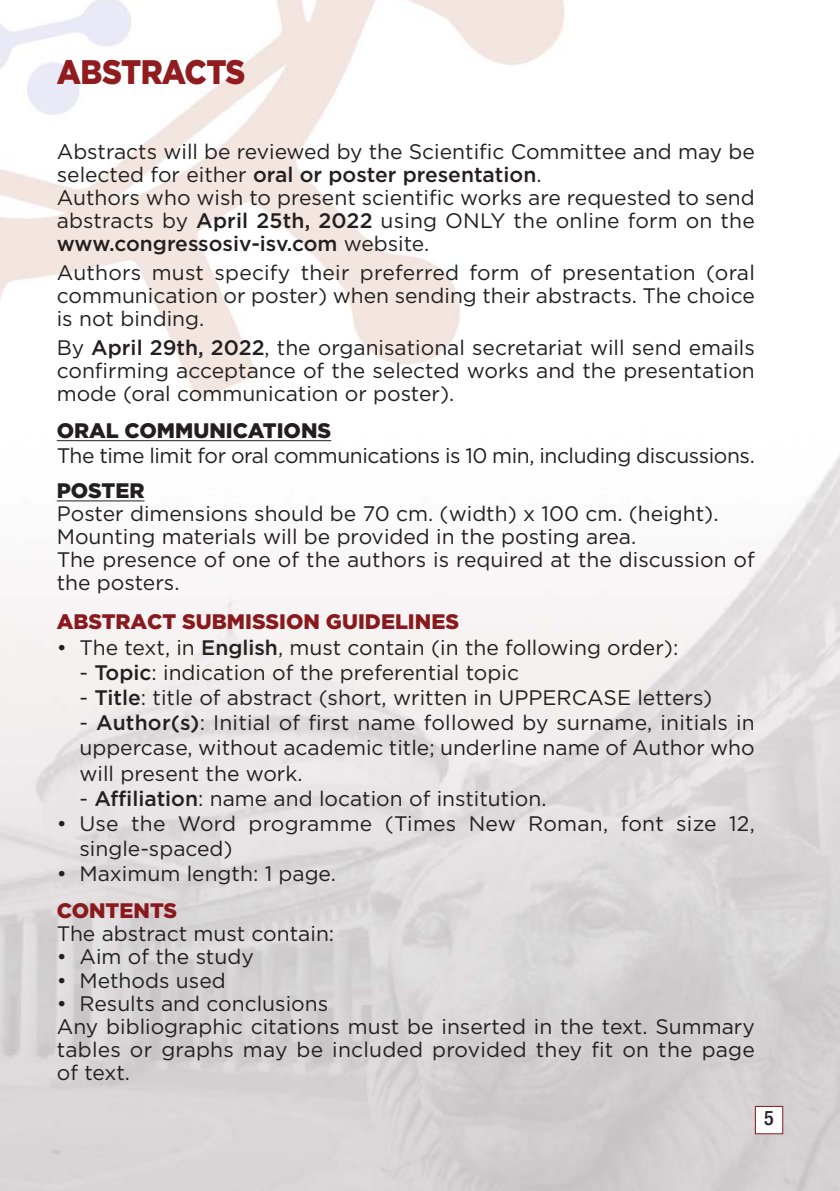
<style>
.page{position:relative;width:840px;height:1191px;background:#fff}
.page>*{position:absolute;margin:0;border:0;box-sizing:border-box;transform-origin:0 0}
.t1{font:900 34px "Gotham";letter-spacing:-.02em;color:#911c1f;scale:.9 1}
.t2{font:21px/23px "Gotham";color:#231f20}
.t3{font:21px "Gotham";letter-spacing:-.02em;color:#231f20}
.t4{font:900 21px "Gotham";color:#89191c}
.t5{font:900 21px "Gotham";color:#231f20}
.t6{font:500 condensed 20px "Helvetica Neue";color:#231f20}
.s1{font-weight:500}
</style>
<div class="page">
<img style="left:0;top:0;width:839px;height:1191px">
<div style="left:755px;top:1107px;width:26px;height:26px;background:#fff"></div>
<div style="left:754px;top:1106px;width:28px;height:28px;border:1px solid #89191c"></div>
<hr style="left:57px;top:440px;width:274px;height:1px;background:#231f20">
<hr style="left:57px;top:500px;width:87px;height:1px;background:#231f20">
<h1 class="t1" style="left:57px;top:59px;width:211px">ABSTRACTS</h1>
<p class="t2" style="left:57px;top:141px;width:699px">Abstracts will be reviewed by the Scientific Committee and may be selected for either <span class="s1">oral or poster presentation</span>.<br>Authors who wish to present scientific works are requested to send abstracts by <span class="s1">April 25th, 2022</span> using ONLY the online form on the <span class="s1">www.congressosiv-isv.com</span> website.</p>
<p class="t2" style="left:57px;top:262px;width:699px;text-align:justify">Authors must specify their preferred form of presentation (oral communication or poster) when sending their abstracts. The choice is not binding.</p>
<p class="t2" style="left:57px;top:337px;width:699px;text-align:justify">By <span class="s1">April 29th, 2022</span>, the organisational secretariat will send emails confirming acceptance of the selected works and the presentation mode (oral communication or poster).</p>
<p class="t5" style="left:57px;top:422px;width:276px">ORAL COMMUNICATIONS</p>
<p class="t3" style="left:57px;top:448px;width:699px">The time limit for oral communications is 10 min, including discussions.</p>
<p class="t5" style="left:57px;top:483px;width:89px">POSTER</p>
<p class="t2" style="left:57px;top:503px;width:699px">Poster dimensions should be 70 cm. (width) x 100 cm. (height).<br>Mounting materials will be provided in the posting area.<br>The presence of one of the authors is required at the discussion of the posters.</p>
<p class="t4" style="left:57px;top:614px;width:403px">ABSTRACT SUBMISSION GUIDELINES</p>
<p class="t2" style="left:57px;top:637px;width:622px">• The text, in <span class="s1">English</span>, must contain (in the following order):</p>
<p class="t2" style="left:79px;top:662px;width:441px">- <span class="s1">Topic</span>: indication of the preferential topic</p>
<p class="t2" style="left:79px;top:687px;width:634px">- <span class="s1">Title</span>: title of abstract (short, written in UPPERCASE letters)</p>
<p class="t2" style="left:79px;top:711px;width:676px;line-height:25.2px;text-align:justify">- <span class="s1">Author(s)</span>: Initial of first name followed by surname, initials in uppercase, without academic title; underline name of Author who will present the work.</p>
<p class="t2" style="left:79px;top:788px;width:468px">- <span class="s1">Affiliation</span>: name and location of institution.</p>
<p class="t2" style="left:79px;top:812px;width:676px;line-height:25.2px;text-indent:-23px">• Use the Word programme (Times New Roman, font size 12, single-spaced)</p>
<p class="t2" style="left:57px;top:864px;width:280px">• Maximum length: 1 page.</p>
<p class="t4" style="left:57px;top:903px;width:122px">CONTENTS</p>
<p class="t2" style="left:57px;top:924px;width:279px">The abstract must contain:</p>
<p class="t2" style="left:57px;top:947px;width:198px">• Aim of the study</p>
<p class="t2" style="left:57px;top:970px;width:170px">• Methods used</p>
<p class="t2" style="left:57px;top:993px;width:699px">• Results and conclusions<br>Any bibliographic citations must be inserted in the text. Summary tables or graphs may be included provided they fit on the page of text.</p>
<p class="t6" style="left:763px;top:1111px;width:11px">5</p>
</div>
